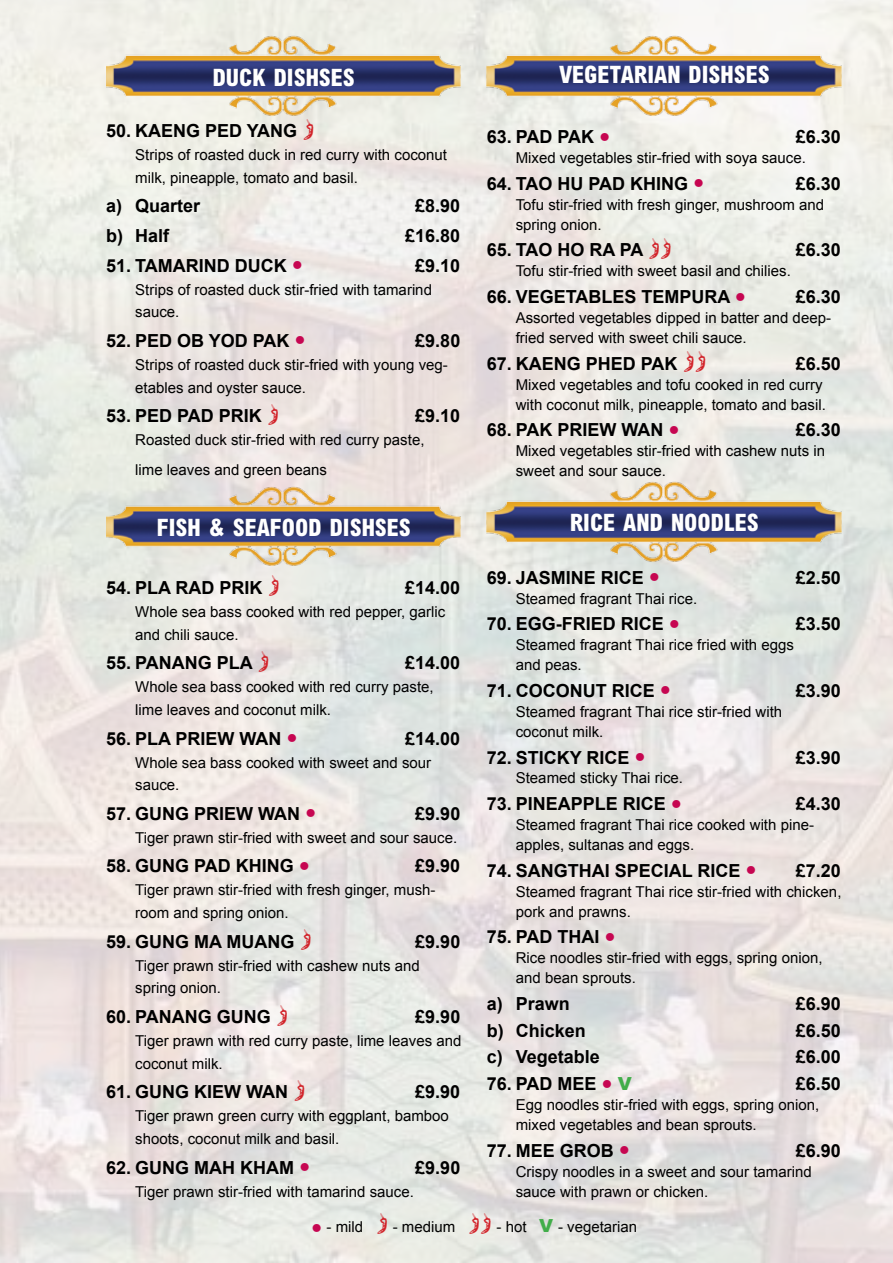
<style>
.page{position:relative;width:893px;height:1263px;background:#fff}
.page>*{position:absolute;margin:0;border:0;box-sizing:border-box;transform-origin:0 0}
.t1{font:800 condensed 24px "Arial";color:#fff}
.t2{font:700 18px "Arial";color:#000}
.t3{font:15px/20px "Arial";color:#000}
.s1{font-family:"Helvetica Neue";font-weight:400;font-stretch:condensed;font-size:22.5px;color:#c60651}
.s2{font-weight:900;color:#41ad49}
.s3{font-family:"Helvetica Neue";font-stretch:condensed;font-size:22.5px;color:#c60651}
.s4{font-weight:900;font-size:18px;color:#41ad49}
</style>
<div class="page">
<img style="left:106px;top:34px;width:355px;height:83px">
<img style="left:106px;top:485px;width:355px;height:83px">
<img style="left:487px;top:34px;width:355px;height:83px">
<img style="left:487px;top:480px;width:355px;height:83px">
<svg style="left:377px;top:1214px;width:10px;height:20px"></svg>
<svg style="left:470px;top:1214px;width:21px;height:20px"></svg>
<svg style="left:304px;top:119px;width:9px;height:20px"></svg>
<svg style="left:269px;top:404px;width:9px;height:21px"></svg>
<svg style="left:269px;top:576px;width:10px;height:20px"></svg>
<svg style="left:259px;top:651px;width:9px;height:21px"></svg>
<svg style="left:301px;top:930px;width:10px;height:20px"></svg>
<svg style="left:278px;top:1005px;width:9px;height:20px"></svg>
<svg style="left:295px;top:1080px;width:9px;height:21px"></svg>
<svg style="left:649px;top:238px;width:22px;height:21px"></svg>
<svg style="left:684px;top:352px;width:21px;height:20px"></svg>
<h1 class="t1" style="left:213px;top:64px;width:144px">DUCK DISHSES</h1>
<p class="t2" style="left:106px;top:121px;width:192px">50. KAENG PED YANG</p>
<p class="t3" style="left:135px;top:143px;width:313px;line-height:22.8px">Strips of roasted duck in red curry with coconut milk, pineapple, tomato and basil.</p>
<p class="t2" style="left:106px;top:196px;width:95px">a) Quarter</p>
<p class="t2" style="left:415px;top:196px;width:47px">£8.90</p>
<p class="t2" style="left:106px;top:226px;width:64px">b) Half</p>
<p class="t2" style="left:405px;top:226px;width:57px">£16.80</p>
<p class="t2" style="left:106px;top:255px;width:198px">51. TAMARIND DUCK <span class="s1">•</span></p>
<p class="t2" style="left:415px;top:255px;width:47px">£9.10</p>
<p class="t3" style="left:135px;top:278px;width:298px;line-height:22.8px">Strips of roasted duck stir-fried with tamarind sauce.</p>
<p class="t2" style="left:106px;top:330px;width:201px">52. PED OB YOD PAK <span class="s1">•</span></p>
<p class="t2" style="left:415px;top:330px;width:47px">£9.80</p>
<p class="t3" style="left:135px;top:353px;width:314px;line-height:22.8px">Strips of roasted duck stir-fried with young veg&shy;etables and oyster sauce.</p>
<p class="t2" style="left:106px;top:406px;width:157px">53. PED PAD PRIK</p>
<p class="t2" style="left:415px;top:406px;width:47px">£9.10</p>
<p class="t3" style="left:135px;top:425px;width:291px;line-height:29.5px">Roasted duck stir-fried with red curry paste, lime leaves and green beans</p>
<h1 class="t1" style="left:157px;top:513px;width:256px">FISH &amp; SEAFOOD DISHSES</h1>
<p class="t2" style="left:106px;top:577px;width:158px">54. PLA RAD PRIK</p>
<p class="t2" style="left:405px;top:577px;width:57px">£14.00</p>
<p class="t3" style="left:135px;top:600px;width:312px;line-height:22.8px">Whole sea bass cooked with red pepper, garlic and chili sauce.</p>
<p class="t2" style="left:106px;top:653px;width:148px">55. PANANG PLA</p>
<p class="t2" style="left:405px;top:653px;width:57px">£14.00</p>
<p class="t3" style="left:135px;top:675px;width:300px;line-height:22.8px">Whole sea bass cooked with red curry paste, lime leaves and coconut milk.</p>
<p class="t2" style="left:106px;top:728px;width:193px">56. PLA PRIEW WAN <span class="s1">•</span></p>
<p class="t2" style="left:405px;top:728px;width:57px">£14.00</p>
<p class="t3" style="left:135px;top:751px;width:297px;line-height:22.8px">Whole sea bass cooked with sweet and sour sauce.</p>
<p class="t2" style="left:106px;top:803px;width:212px">57. GUNG PRIEW WAN <span class="s1">•</span></p>
<p class="t2" style="left:415px;top:803px;width:47px">£9.90</p>
<p class="t3" style="left:135px;top:827px;width:324px">Tiger prawn stir-fried with sweet and sour sauce.</p>
<p class="t2" style="left:106px;top:856px;width:205px">58. GUNG PAD KHING <span class="s1">•</span></p>
<p class="t2" style="left:415px;top:856px;width:47px">£9.90</p>
<p class="t3" style="left:135px;top:879px;width:302px;line-height:22.8px">Tiger prawn stir-fried with fresh ginger, mush&shy;room and spring onion.</p>
<p class="t2" style="left:106px;top:931px;width:190px">59. GUNG MA MUANG</p>
<p class="t2" style="left:415px;top:931px;width:47px">£9.90</p>
<p class="t3" style="left:135px;top:954px;width:286px;line-height:22.8px">Tiger prawn stir-fried with cashew nuts and spring onion.</p>
<p class="t2" style="left:106px;top:1007px;width:166px">60. PANANG GUNG</p>
<p class="t2" style="left:415px;top:1007px;width:47px">£9.90</p>
<p class="t3" style="left:135px;top:1029px;width:328px;line-height:22.8px">Tiger prawn with red curry paste, lime leaves and coconut milk.</p>
<p class="t2" style="left:106px;top:1082px;width:183px">61. GUNG KIEW WAN</p>
<p class="t2" style="left:415px;top:1082px;width:47px">£9.90</p>
<p class="t3" style="left:135px;top:1104px;width:315px;line-height:22.8px">Tiger prawn green curry with eggplant, bamboo shoots, coconut milk and basil.</p>
<p class="t2" style="left:106px;top:1157px;width:206px">62. GUNG MAH KHAM <span class="s1">•</span></p>
<p class="t2" style="left:415px;top:1157px;width:47px">£9.90</p>
<p class="t3" style="left:135px;top:1181px;width:280px">Tiger prawn stir-fried with tamarind sauce.</p>
<h1 class="t1" style="left:559px;top:61px;width:212px">VEGETARIAN DISHSES</h1>
<p class="t2" style="left:487px;top:127px;width:125px">63. PAD PAK <span class="s1">•</span></p>
<p class="t2" style="left:796px;top:127px;width:47px">£6.30</p>
<p class="t3" style="left:516px;top:148px;width:292px">Mixed vegetables stir-fried with soya sauce.</p>
<p class="t2" style="left:487px;top:173px;width:219px">64. TAO HU PAD KHING <span class="s1">•</span></p>
<p class="t2" style="left:796px;top:173px;width:47px">£6.30</p>
<p class="t3" style="left:516px;top:195px;width:310px">Tofu stir-fried with fresh ginger, mushroom and spring onion.</p>
<p class="t2" style="left:487px;top:240px;width:158px">65. TAO HO RA PA</p>
<p class="t2" style="left:796px;top:240px;width:47px">£6.30</p>
<p class="t3" style="left:516px;top:261px;width:277px">Tofu stir-fried with sweet basil and chilies.</p>
<p class="t2" style="left:487px;top:287px;width:261px">66. VEGETABLES TEMPURA <span class="s1">•</span></p>
<p class="t2" style="left:796px;top:287px;width:47px">£6.30</p>
<p class="t3" style="left:516px;top:308px;width:317px">Assorted vegetables dipped in batter and deep&shy;fried served with sweet chili sauce.</p>
<p class="t2" style="left:487px;top:353px;width:192px">67. KAENG PHED PAK</p>
<p class="t2" style="left:796px;top:353px;width:47px">£6.50</p>
<p class="t3" style="left:516px;top:374px;width:312px">Mixed vegetables and tofu cooked in red curry with coconut milk, pineapple, tomato and basil.</p>
<p class="t2" style="left:487px;top:420px;width:194px">68. PAK PRIEW WAN <span class="s1">•</span></p>
<p class="t2" style="left:796px;top:420px;width:47px">£6.30</p>
<p class="t3" style="left:516px;top:441px;width:311px">Mixed vegetables stir-fried with cashew nuts in sweet and sour sauce.</p>
<h1 class="t1" style="left:570px;top:508px;width:190px">RICE AND NOODLES</h1>
<p class="t2" style="left:487px;top:567px;width:175px">69. JASMINE RICE <span class="s1">•</span></p>
<p class="t2" style="left:796px;top:567px;width:47px">£2.50</p>
<p class="t3" style="left:516px;top:588px;width:183px">Steamed fragrant Thai rice.</p>
<p class="t2" style="left:487px;top:614px;width:195px">70. EGG-FRIED RICE <span class="s1">•</span></p>
<p class="t2" style="left:796px;top:614px;width:47px">£3.50</p>
<p class="t3" style="left:516px;top:635px;width:280px">Steamed fragrant Thai rice fried with eggs and peas.</p>
<p class="t2" style="left:487px;top:680px;width:186px">71. COCONUT RICE <span class="s1">•</span></p>
<p class="t2" style="left:796px;top:680px;width:47px">£3.90</p>
<p class="t3" style="left:516px;top:702px;width:268px">Steamed fragrant Thai rice stir-fried with coconut milk.</p>
<p class="t2" style="left:487px;top:747px;width:160px">72. STICKY RICE <span class="s1">•</span></p>
<p class="t2" style="left:796px;top:747px;width:47px">£3.90</p>
<p class="t3" style="left:516px;top:768px;width:169px">Steamed sticky Thai rice.</p>
<p class="t2" style="left:487px;top:794px;width:197px">73. PINEAPPLE RICE <span class="s1">•</span></p>
<p class="t2" style="left:796px;top:794px;width:47px">£4.30</p>
<p class="t3" style="left:516px;top:815px;width:300px">Steamed fragrant Thai rice cooked with pine&shy;apples, sultanas and eggs.</p>
<p class="t2" style="left:487px;top:860px;width:271px">74. SANGTHAI SPECIAL RICE <span class="s1">•</span></p>
<p class="t2" style="left:796px;top:860px;width:47px">£7.20</p>
<p class="t3" style="left:516px;top:881px;width:327px">Steamed fragrant Thai rice stir-fried with chicken, pork and prawns.</p>
<p class="t2" style="left:487px;top:927px;width:130px">75. PAD THAI <span class="s1">•</span></p>
<p class="t3" style="left:516px;top:948px;width:308px">Rice noodles stir-fried with eggs, spring onion, and bean sprouts.</p>
<p class="t2" style="left:487px;top:993px;width:84px">a) Prawn</p>
<p class="t2" style="left:796px;top:993px;width:47px">£6.90</p>
<p class="t2" style="left:487px;top:1020px;width:100px">b) Chicken</p>
<p class="t2" style="left:796px;top:1020px;width:47px">£6.50</p>
<p class="t2" style="left:487px;top:1047px;width:114px">c) Vegetable</p>
<p class="t2" style="left:796px;top:1047px;width:47px">£6.00</p>
<p class="t2" style="left:487px;top:1074px;width:146px">76. PAD MEE <span class="s1">•</span> <span class="s2">V</span></p>
<p class="t2" style="left:796px;top:1074px;width:47px">£6.50</p>
<p class="t3" style="left:516px;top:1095px;width:305px">Egg noodles stir-fried with eggs, spring onion, mixed vegetables and bean sprouts.</p>
<p class="t2" style="left:487px;top:1140px;width:145px">77. MEE GROB <span class="s1">•</span></p>
<p class="t2" style="left:796px;top:1140px;width:47px">£6.90</p>
<p class="t3" style="left:516px;top:1161px;width:297px">Crispy noodles in a sweet and sour tamarind sauce with prawn or chicken.</p>
<p class="t3" style="left:311px;top:1216px;width:54px"><span class="s3">•</span> - mild</p>
<p class="t3" style="left:393px;top:1216px;width:64px">- medium</p>
<p class="t3" style="left:496px;top:1216px;width:142px">- hot <span class="s4">V</span> - vegetarian</p>
</div>
